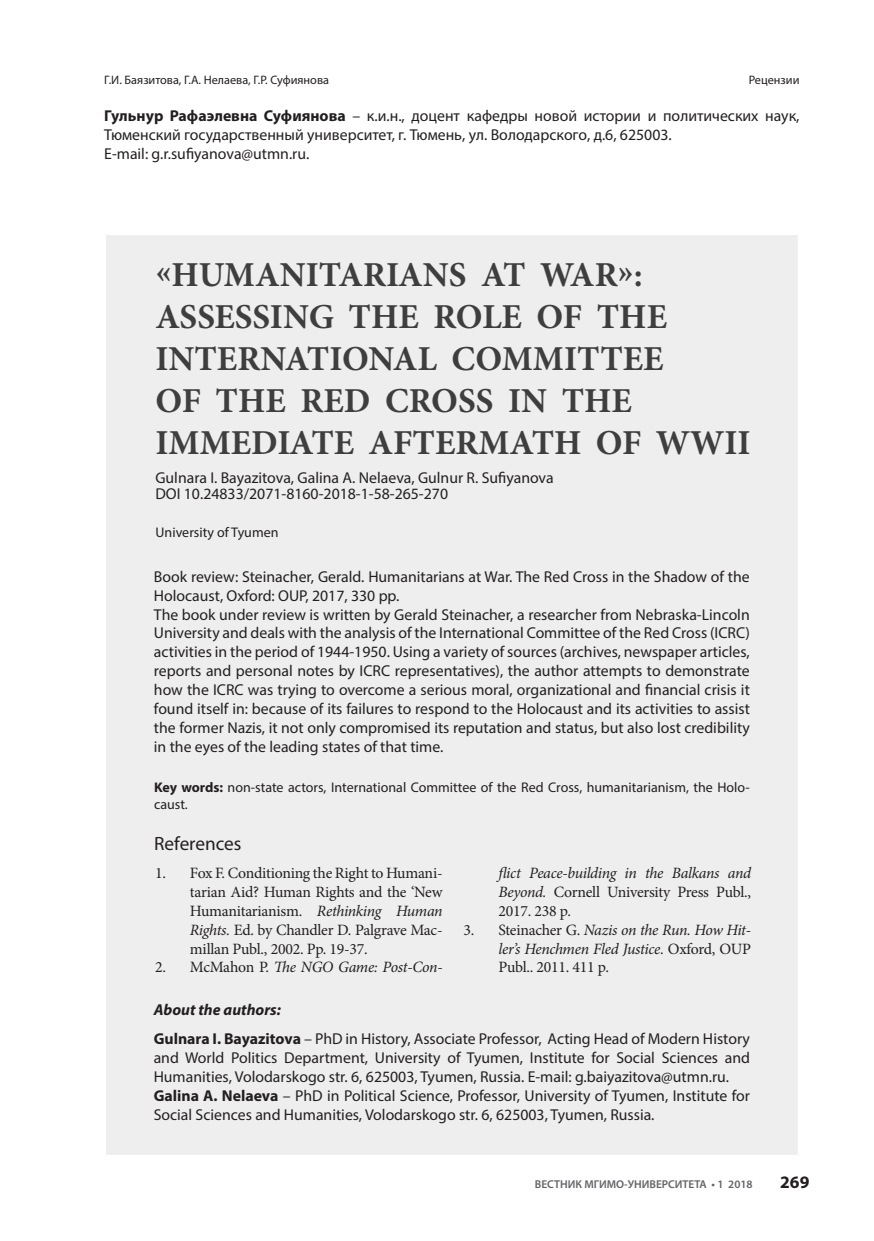
<style>
.page{position:relative;width:874px;height:1241px;background:#fff}
.page>*{position:absolute;margin:0;border:0;box-sizing:border-box;transform-origin:0 0}
.t1{font:700 35px/42px "Minion Pro";color:#3e3e3f}
.t2{font:19.25px "Myriad Pro";color:#231f20}
.t3{font:700 17.5px "Myriad Pro";color:#231f20}
.t4{font:15.75px/18.9px "Myriad Pro";color:#231f20}
.t5{font:italic 15.75px/18.9px "Minion Pro";letter-spacing:-.02em;color:#231f20;text-align:justify}
.t6{font:15.75px/18.9px "Minion Pro";letter-spacing:-.015em;color:#231f20;text-align:justify}
.t7{font:italic 700 15.75px "Myriad Pro";color:#231f20}
.t8{font:14px/16.8px "Myriad Pro";color:#231f20}
.t9{font:12.25px "Myriad Pro";color:#231f20}
.t10{font:600 11.38px "Myriad Pro";color:#636366}
.s1{font-weight:700}
.s2{font-style:italic}
.s3{font-style:normal}
</style>
<div class="page">
<div style="left:104px;top:233px;width:695px;height:923px;background:#eeeeef;border:2px solid #fff"></div>
<p class="t9" style="left:104px;top:72px;width:226px">Г.И. Баязитова, Г.А. Нелаева, Г.Р. Суфиянова</p>
<p class="t9" style="left:748px;top:72px;width:52px">Рецензии</p>
<p class="t4" style="left:104px;top:106px;width:696px"><span class="s1">Гульнур Рафаэлевна Суфиянова</span> – к.и.н., доцент кафедры новой истории и политических наук,<br>Тюменский государственный университет, г. Тюмень, ул. Володарского, д.6, 625003.</p>
<p class="t4" style="left:104px;top:144px;width:206px">E-mail: g.r.sufiyanova@utmn.ru.</p>
<p class="t1" style="left:155px;top:253px;width:596px">«HUMANITARIANS AT WAR»:<br>ASSESSING THE ROLE OF THE<br>INTERNATIONAL COMMITTEE<br>OF THE RED CROSS IN THE<br>IMMEDIATE AFTERMATH OF WWII</p>
<p class="t4" style="left:155px;top:468px;width:399px">Gulnara I. Bayazitova, Galina A. Nelaeva, Gulnur R. Sufiyanova</p>
<p class="t4" style="left:155px;top:484px;width:294px">DOI 10.24833/2071-8160-2018-1-58-265-270</p>
<p class="t8" style="left:155px;top:524px;width:124px">University of Tyumen</p>
<p class="t4" style="left:154px;top:566px;width:597px">Book review: Steinacher, Gerald. Humanitarians at War. The Red Cross in the Shadow of the<br>Holocaust, Oxford: OUP, 2017, 330 pp.</p>
<p class="t4" style="left:154px;top:604px;width:597px;text-align:justify">The book under review is written by Gerald Steinacher, a researcher from Nebraska-Lincoln University and deals with the analysis of the International Committee of the Red Cross (ICRC) activities in the period of 1944-1950. Using a variety of sources (archives, newspaper articles, reports and personal notes by ICRC representatives), the author attempts to demonstrate how the ICRC was trying to overcome a serious moral, organizational and financial crisis it found itself in: because of its failures to respond to the Holocaust and its activities to assist the former Nazis, it not only compromised its reputation and status, but also lost credibility in the eyes of the leading states of that time.</p>
<p class="t8" style="left:154px;top:778px;width:597px"><span class="s1">Key words:</span> non-state actors, International Committee of the Red Cross, humanitarianism, the Holo&shy;caust.</p>
<p class="t2" style="left:154px;top:831px;width:89px">References</p>
<p class="t6" style="left:190px;top:863px;width:254px;text-indent:-35px">1. Fox F. Conditioning the Right to Humani&shy;tarian Aid? Human Rights and the ‘New Humanitarianism. <span class="s2">Rethinking Human Rights.</span> Ed. by Chandler D. Palgrave Mac&shy;millan Publ., 2002. Pp. 19-37.</p>
<p class="t5" style="left:155px;top:957px;width:289px"><span class="s3">2. McMahon P.</span> The NGO Game: Post-Con-</p>
<p class="t5" style="left:498px;top:863px;width:254px">flict Peace-building in the Balkans and Beyond. <span class="s3">Cornell University Press Publ., 2017. 238 p.</span></p>
<p class="t5" style="left:498px;top:919px;width:254px;text-indent:-35px"><span class="s3">3. Steinacher G.</span> Nazis on the Run. How Hit&shy;ler’s Henchmen Fled Justice. <span class="s3">Oxford, OUP Publ.. 2011. 411 p.</span></p>
<p class="t7" style="left:154px;top:999px;width:129px">About the authors:</p>
<p class="t4" style="left:154px;top:1029px;width:597px;text-align:justify"><span class="s1">Gulnara I. Bayazitova</span> – PhD in History, Associate Professor, Acting Head of Modern History and World Politics Department, University of Tyumen, Institute for Social Sciences and Humanities, Volodarskogo str. 6, 625003, Tyumen, Russia. E-mail: g.baiyazitova@utmn.ru.</p>
<p class="t4" style="left:154px;top:1085px;width:597px"><span class="s1">Galina A. Nelaeva</span> – PhD in Political Science, Professor, University of Tyumen, Institute for<br>Social Sciences and Humanities, Volodarskogo str. 6, 625003, Tyumen, Russia.</p>
<p class="t10" style="left:534px;top:1176px;width:219px">ВЕСТНИК МГИМО-УНИВЕРСИТЕТА • 1 2018</p>
<p class="t3" style="left:779px;top:1170px;width:31px">269</p>
</div>
